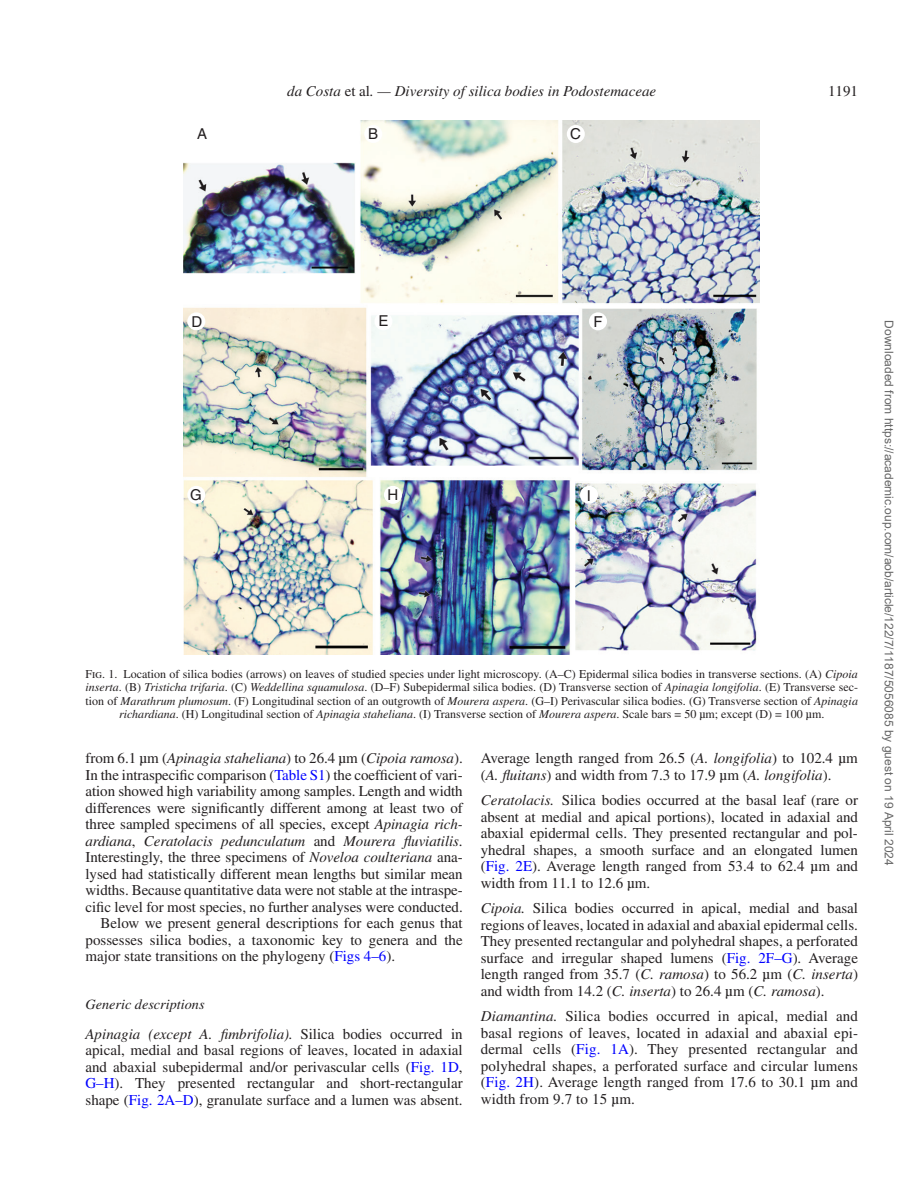
<style>
.page{position:relative;width:918px;height:1186px;background:#fff}
.page>*{position:absolute;margin:0;border:0;box-sizing:border-box;transform-origin:0 0}
.t1{font:15px/16.5px "Times LT Std";color:#231f20;text-align:justify}
.t2{font:italic 15px "Times LT Std";letter-spacing:-.005em;color:#231f20}
.t3{font:15px "Helvetica";color:#231f20}
.t4{font:italic 14.25px "Times LT Std";color:#231f20}
.t5{font:12px/13.5px "Times LT Std";color:#231f20;text-align:center}
.t6{font:12px "Arial";color:#666}
.s1{font-style:normal}
.s2{font-style:italic}
.s3{font-family:"Gandhari Unicode"}
.s4{font-family:"Gandhari Unicode";font-style:normal}
.s5{color:#00f}
</style>
<div class="page">
<img style="left:184px;top:120px;width:576px;height:535px">
<div style="left:193px;top:125px;width:18px;height:18px;background:#fff;border-radius:50%"></div>
<div style="left:364px;top:125px;width:18px;height:18px;background:#fff;border-radius:50%"></div>
<div style="left:567px;top:125px;width:18px;height:18px;background:#fff;border-radius:50%"></div>
<div style="left:187px;top:312px;width:18px;height:18px;background:#fff;border-radius:50%"></div>
<div style="left:374px;top:312px;width:18px;height:18px;background:#fff;border-radius:50%"></div>
<div style="left:589px;top:312px;width:18px;height:18px;background:#fff;border-radius:50%"></div>
<div style="left:187px;top:486px;width:18px;height:18px;background:#fff;border-radius:50%"></div>
<div style="left:384px;top:486px;width:18px;height:18px;background:#fff;border-radius:50%"></div>
<div style="left:580px;top:486px;width:18px;height:18px;background:#fff;border-radius:50%"></div>
<p class="t2" style="left:287px;top:83px;width:371px">da Costa <span class="s1">et al</span>. — Diversity of silica bodies in Podostemaceae</p>
<p class="t1" style="left:828px;top:83px;width:31px">1191</p>
<p class="t3" style="left:197px;top:125px;width:12px">A</p>
<p class="t3" style="left:368px;top:125px;width:12px">B</p>
<p class="t3" style="left:570px;top:125px;width:12px">C</p>
<p class="t3" style="left:192px;top:313px;width:12px">D</p>
<p class="t3" style="left:378px;top:312px;width:12px">E</p>
<p class="t3" style="left:593px;top:313px;width:11px">F</p>
<p class="t3" style="left:190px;top:486px;width:13px">G</p>
<p class="t3" style="left:388px;top:486px;width:12px">H</p>
<p class="t3" style="left:587px;top:487px;width:6px">I</p>
<p class="t5" style="left:86px;top:667px;width:774px">Fig. 1. Location of silica bodies (arrows) on leaves of studied species under light microscopy. (A–C) Epidermal silica bodies in transverse sections. (A) <span class="s2">Cipoia inserta</span>. (B) <span class="s2">Tristicha trifaria</span>. (C) <span class="s2">Weddellina squamulosa</span>. (D–F) Subepidermal silica bodies. (D) Transverse section of <span class="s2">Apinagia longifolia</span>. (E) Transverse sec&shy;tion of <span class="s2">Marathrum plumosum</span>. (F) Longitudinal section of an outgrowth of <span class="s2">Mourera aspera</span>. (G–I) Perivascular silica bodies. (G) Transverse section of <span class="s2">Apinagia richardiana</span>. (H) Longitudinal section of <span class="s2">Apinagia staheliana</span>. (I) Transverse section of <span class="s2">Mourera aspera</span>. Scale bars = 50 <span class="s3">µ</span>m; except (D) = 100 <span class="s3">µ</span>m.</p>
<p class="t2" style="left:86px;top:750px;width:379px"><span class="s1">from 6.1</span> <span class="s4">µ</span><span class="s1">m (</span>Apinagia staheliana<span class="s1">) to 26.4</span> <span class="s4">µ</span><span class="s1">m (</span>Cipoia ramosa<span class="s1">).</span></p>
<p class="t1" style="left:86px;top:766px;width:379px">In the intraspecific comparison (<span class="s5">Table S1</span>) the coefficient of vari-</p>
<p class="t1" style="left:86px;top:783px;width:379px">ation showed high variability among samples. Length and width</p>
<p class="t1" style="left:86px;top:799px;width:379px">differences were significantly different among at least two of</p>
<p class="t1" style="left:86px;top:816px;width:379px">three sampled specimens of all species, except <span class="s2">Apinagia rich-</span></p>
<p class="t2" style="left:86px;top:832px;width:379px">ardiana<span class="s1">,</span> Ceratolacis pedunculatum <span class="s1">and</span> Mourera fluviatilis<span class="s1">.</span></p>
<p class="t1" style="left:86px;top:849px;width:379px">Interestingly, the three specimens of <span class="s2">Noveloa coulteriana</span> ana-</p>
<p class="t1" style="left:86px;top:865px;width:379px">lysed had statistically different mean lengths but similar mean</p>
<p class="t1" style="left:86px;top:882px;width:379px">widths. Because quantitative data were not stable at the intraspe-</p>
<p class="t1" style="left:86px;top:898px;width:379px">cific level for most species, no further analyses were conducted.</p>
<p class="t1" style="left:101px;top:915px;width:364px">Below we present general descriptions for each genus that</p>
<p class="t1" style="left:86px;top:931px;width:379px">possesses silica bodies, a taxonomic key to genera and the</p>
<p class="t1" style="left:86px;top:948px;width:311px">major state transitions on the phylogeny (<span class="s5">Figs 4–6</span>).</p>
<p class="t4" style="left:86px;top:996px;width:121px">Generic descriptions</p>
<p class="t1" style="left:86px;top:1025px;width:379px"><span class="s2">Apinagia (except A. fimbrifolia).</span> Silica bodies occurred in apical, medial and basal regions of leaves, located in adaxial and abaxial subepidermal and/or perivascular cells (<span class="s5">Fig. 1D</span>, <span class="s5">G–H</span>). They presented rectangular and short-rectangular shape (<span class="s5">Fig. 2A–D</span>), granulate surface and a lumen was absent.</p>
<p class="t1" style="left:481px;top:750px;width:379px">Average length ranged from 26.5 (<span class="s2">A. longifolia</span>) to 102.4 <span class="s3">µ</span>m (<span class="s2">A. fluitans</span>) and width from 7.3 to 17.9 <span class="s3">µ</span>m (<span class="s2">A. longifolia</span>).</p>
<p class="t1" style="left:481px;top:792px;width:379px"><span class="s2">Ceratolacis.</span> Silica bodies occurred at the basal leaf (rare or absent at medial and apical portions), located in adaxial and abaxial epidermal cells. They presented rectangular and pol&shy;yhedral shapes, a smooth surface and an elongated lumen (<span class="s5">Fig. 2E</span>). Average length ranged from 53.4 to 62.4 <span class="s3">µ</span>m and width from 11.1 to 12.6 <span class="s3">µ</span>m.</p>
<p class="t1" style="left:481px;top:900px;width:379px"><span class="s2">Cipoia.</span> Silica bodies occurred in apical, medial and basal regions of leaves, located in adaxial and abaxial epidermal cells.<br>They presented rectangular and polyhedral shapes, a perforated surface and irregular shaped lumens (<span class="s5">Fig. 2F–G</span>). Average length ranged from 35.7 (<span class="s2">C. ramosa</span>) to 56.2 <span class="s3">µ</span>m (<span class="s2">C. inserta</span>) and width from 14.2 (<span class="s2">C. inserta</span>) to 26.4 <span class="s3">µ</span>m (<span class="s2">C. ramosa</span>).</p>
<p class="t1" style="left:481px;top:1008px;width:379px"><span class="s2">Diamantina.</span> Silica bodies occurred in apical, medial and basal regions of leaves, located in adaxial and abaxial epi&shy;dermal cells (<span class="s5">Fig. 1A</span>). They presented rectangular and polyhedral shapes, a perforated surface and circular lumens (<span class="s5">Fig. 2H</span>). Average length ranged from 17.6 to 30.1 <span class="s3">µ</span>m and width from 9.7 to 15 <span class="s3">µ</span>m.</p>
<p class="t6" style="left:893px;top:320px;width:547px;rotate:90deg">Downloaded from https://academic.oup.com/aob/article/122/7/1187/5056085 by guest on 19 April 2024</p>
</div>
